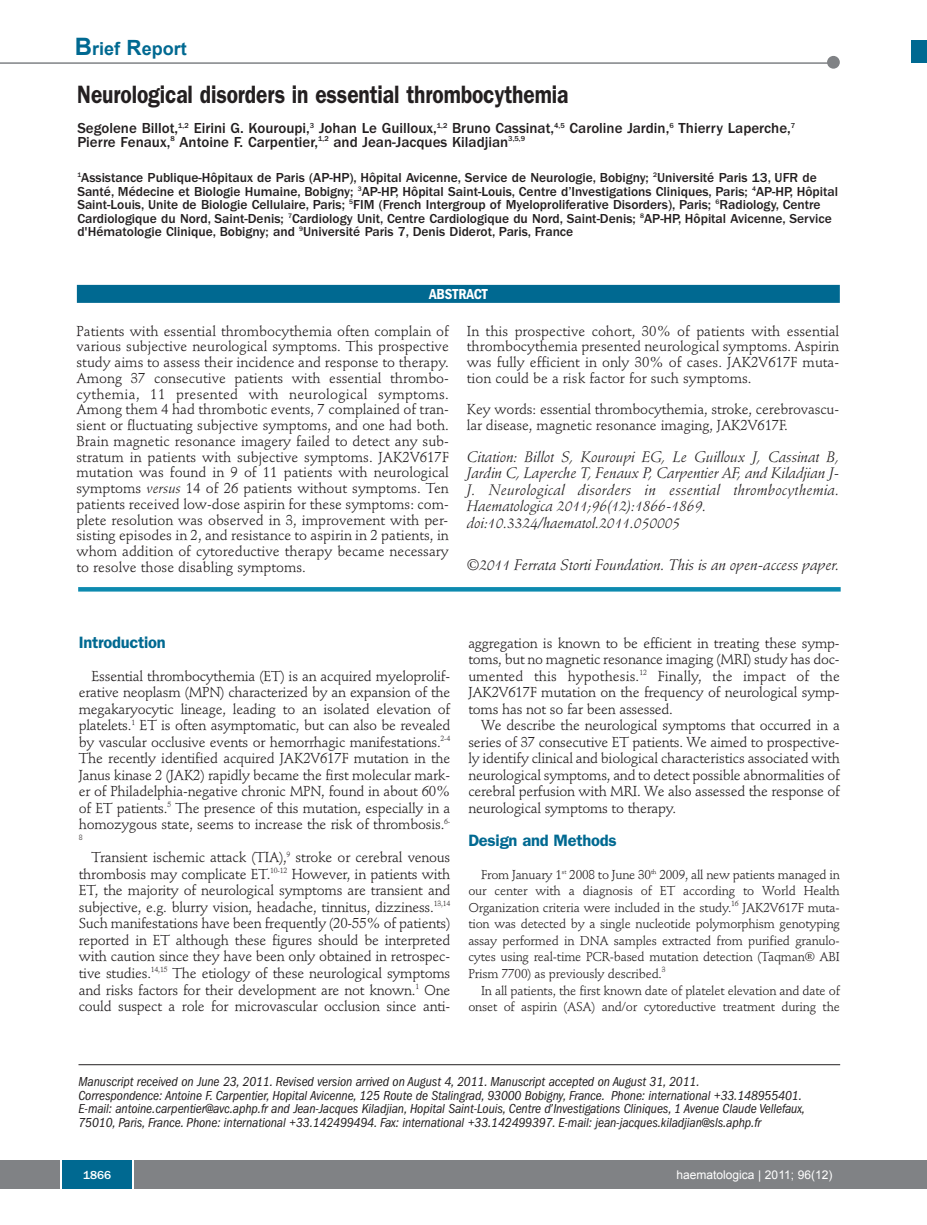
<style>
.page{position:relative;width:927px;height:1225px;background:#fff}
.page>*{position:absolute;margin:0;border:0;box-sizing:border-box;transform-origin:0 0}
.t1{font:600 25.2px "Franklin Gothic";letter-spacing:-.005em;color:#231f20;scale:.83 1}
.t2{font:700 18px "Arial";color:#006991}
.t3{font:600 16.5px "Franklin Gothic";letter-spacing:-.015em;color:#006991}
.t4{font:italic 15.15px "Stempel Schneidler";letter-spacing:-.005em;color:#231f20}
.t5{font:italic 15px/16.5px "Stempel Schneidler";letter-spacing:-.005em;color:#231f20}
.t6{font:500 15px/13.5px "Franklin Gothic";color:#231f20}
.t7{font:600 condensed 15px "Franklin Gothic";letter-spacing:-.005em;color:#fff}
.t8{font:14.25px/16.5px "Stempel Schneidler";letter-spacing:-.01em;color:#231f20;text-align:justify}
.t9{font:500 13.5px/13.5px "Franklin Gothic";color:#231f20}
.t10{font:italic condensed 13.5px/13.5px "Franklin Gothic";letter-spacing:-.005em;color:#231f20}
.t11{font:12.75px/16.5px "Stempel Schneidler";letter-spacing:-.015em;color:#231f20;text-align:justify}
.t12{font:12px "Arial";color:#fff}
.t13{font:500 12px "Franklin Gothic";color:#fff}
.t14{font:7.5px "Stempel Schneidler";color:#231f20}
.s1{font-size:24px}
.s2{font-size:21px}
.s3{font-style:italic}
</style>
<div class="page">
<div style="left:911px;top:40px;width:16px;height:22px;background:#006991"></div>
<div style="left:910px;top:1160px;width:17px;height:28px;background:#808285"></div>
<hr style="left:0;top:62px;width:833px;height:2px;background:#808285">
<div style="left:827px;top:56px;width:13px;height:13px;background:#808285;border-radius:50%"></div>
<div style="left:0;top:1160px;width:911px;height:28px;background:#808285"></div>
<div style="left:62px;top:1160px;width:71px;height:28px;background:#006991"></div>
<hr style="left:60px;top:1160px;width:2px;height:28px;background:#fff">
<svg style="left:133px;top:1160px;width:1px;height:28px"></svg>
<hr style="left:79px;top:1064px;width:761px;height:1px;background:#231f20">
<div style="left:77px;top:285px;width:763px;height:18px;background:#006991"></div>
<svg style="left:78px;top:587px;width:763px;height:4px;background:#118cb0"></svg>
<p class="t2" style="left:75px;top:38px;width:113px"><span class="s1">B</span>rief <span class="s2">R</span>eport</p>
<h1 class="t1" style="left:77px;top:85px;width:593px">Neurological disorders in essential thrombocythemia</h1>
<p class="t6" style="left:77px;top:122px;width:719px">Segolene Billot,<sup>1,2</sup> Eirini G. Kouroupi,<sup>3</sup> Johan Le Guilloux,<sup>1,2</sup> Bruno Cassinat,<sup>4,5</sup> Caroline Jardin,<sup>6</sup> Thierry Laperche,<sup>7<br></sup>Pierre Fenaux,<sup>8</sup> Antoine F. Carpentier,<sup>1,2</sup> and Jean-Jacques Kiladjian<sup>3,5,9</sup></p>
<p class="t9" style="left:77px;top:172px;width:762px"><sup>1</sup>Assistance Publique-Hôpitaux de Paris (AP-HP), Hôpital Avicenne, Service de Neurologie, Bobigny; <sup>2</sup>Université Paris 13, UFR de Santé, Médecine et Biologie Humaine, Bobigny; <sup>3</sup>AP-HP, Hôpital Saint-Louis, Centre d’Investigations Cliniques, Paris; <sup>4</sup>AP-HP, Hôpital Saint-Louis, Unite de Biologie Cellulaire, Paris; <sup>5</sup>FIM (French Intergroup of Myeloproliferative Disorders), Paris; <sup>6</sup>Radiology, Centre Cardiologique du Nord, Saint-Denis; <sup>7</sup>Cardiology Unit, Centre Cardiologique du Nord, Saint-Denis; <sup>8</sup>AP-HP, Hôpital Avicenne, Service d'Hématologie Clinique, Bobigny; and <sup>9</sup>Université Paris 7, Denis Diderot, Paris, France</p>
<p class="t7" style="left:429px;top:289px;width:60px">ABSTRACT</p>
<p class="t8" style="left:77px;top:324px;width:374px;line-height:15.8px">Patients with essential thrombocythemia often complain of various subjective neurological symptoms. This prospective study aims to assess their incidence and response to therapy.<br>Among 37 consecutive patients with essential thrombo&shy;cythemia, 11 presented with neurological symptoms.<br>Among them 4 had thrombotic events, 7 complained of tran&shy;sient or fluctuating subjective symptoms, and one had both.<br>Brain magnetic resonance imagery failed to detect any sub&shy;stratum in patients with subjective symptoms. JAK2V617F mutation was found in 9 of 11 patients with neurological symptoms <span class="s3">versus</span> 14 of 26 patients without symptoms. Ten patients received low-dose aspirin for these symptoms: com&shy;plete resolution was observed in 3, improvement with per&shy;sisting episodes in 2, and resistance to aspirin in 2 patients, in whom addition of cytoreductive therapy became necessary to resolve those disabling symptoms.</p>
<p class="t8" style="left:467px;top:324px;width:374px;line-height:15.8px">In this prospective cohort, 30% of patients with essential thrombocythemia presented neurological symptoms. Aspirin was fully efficient in only 30% of cases. JAK2V617F muta&shy;tion could be a risk factor for such symptoms.</p>
<p class="t8" style="left:467px;top:403px;width:374px;line-height:15.8px">Key words: essential thrombocythemia, stroke, cerebrovascu&shy;lar disease, magnetic resonance imaging, JAK2V617F.</p>
<p class="t5" style="left:467px;top:449px;width:374px">Citation: Billot S, Kouroupi EG, Le Guilloux J, Cassinat B, Jardin C, Laperche T, Fenaux P, Carpentier AF, and Kiladjian J-J. Neurological disorders in essential thrombocythemia.<br>Haematologica 2011;96(12):1866-1869. doi:10.3324/haematol.2011.050005</p>
<p class="t4" style="left:467px;top:558px;width:374px">©2011 Ferrata Storti Foundation. This is an open-access paper.</p>
<p class="t3" style="left:79px;top:636px;width:88px">Introduction</p>
<p class="t8" style="left:79px;top:669px;width:373px;text-indent:13px">Essential thrombocythemia (ET) is an acquired myeloprolif&shy;erative neoplasm (MPN) characterized by an expansion of the megakaryocytic lineage, leading to an isolated elevation of platelets.<sup>1</sup> ET is often asymptomatic, but can also be revealed by vascular occlusive events or hemorrhagic manifestations.<sup>2-4<br></sup>The recently identified acquired JAK2V617F mutation in the Janus kinase 2 (JAK2) rapidly became the first molecular mark&shy;er of Philadelphia-negative chronic MPN, found in about 60% of ET patients.<sup>5</sup> The presence of this mutation, especially in a homozygous state, seems to increase the risk of thrombosis.<sup>6-</sup></p>
<p class="t14" style="left:79px;top:834px;width:5px">8</p>
<p class="t8" style="left:79px;top:850px;width:373px;text-indent:13px">Transient ischemic attack (TIA),<sup>9</sup> stroke or cerebral venous thrombosis may complicate ET.<sup>10-12</sup> However, in patients with ET, the majority of neurological symptoms are transient and subjective, e.g. blurry vision, headache, tinnitus, dizziness.<sup>13,14<br></sup>Such manifestations have been frequently (20-55% of patients) reported in ET although these figures should be interpreted with caution since they have been only obtained in retrospec&shy;tive studies.<sup>14,15</sup> The etiology of these neurological symptoms and risks factors for their development are not known.<sup>1</sup> One could suspect a role for microvascular occlusion since anti-</p>
<p class="t8" style="left:468px;top:636px;width:373px">aggregation is known to be efficient in treating these symp&shy;toms, but no magnetic resonance imaging (MRI) study has doc&shy;umented this hypothesis.<sup>12</sup> Finally, the impact of the JAK2V617F mutation on the frequency of neurological symp&shy;toms has not so far been assessed.</p>
<p class="t8" style="left:468px;top:718px;width:373px;text-indent:13px">We describe the neurological symptoms that occurred in a series of 37 consecutive ET patients. We aimed to prospective&shy;ly identify clinical and biological characteristics associated with neurological symptoms, and to detect possible abnormalities of cerebral perfusion with MRI. We also assessed the response of neurological symptoms to therapy.</p>
<p class="t3" style="left:468px;top:834px;width:150px">Design and Methods</p>
<p class="t11" style="left:468px;top:867px;width:373px;text-indent:13px">From January 1<sup>st</sup> 2008 to June 30<sup>th</sup> 2009, all new patients managed in our center with a diagnosis of ET according to World Health Organization criteria were included in the study.<sup>16</sup> JAK2V617F muta&shy;tion was detected by a single nucleotide polymorphism genotyping assay performed in DNA samples extracted from purified granulo&shy;cytes using real-time PCR-based mutation detection (Taqman® ABI Prism 7700) as previously described.<sup>3</sup></p>
<p class="t11" style="left:468px;top:983px;width:373px;text-align:right">In all patients, the first known date of platelet elevation and date of onset of aspirin (ASA) and/or cytoreductive treatment during the</p>
<p class="t10" style="left:79px;top:1076px;width:728px">Manuscript received on June 23, 2011. Revised version arrived on August 4, 2011. Manuscript accepted on August 31, 2011.<br>Correspondence: Antoine F. Carpentier, Hopital Avicenne, 125 Route de Stalingrad, 93000 Bobigny, France. Phone: international +33.148955401.<br>E-mail: antoine.carpentier@avc.aphp.fr and Jean-Jacques Kiladjian, Hopital Saint-Louis, Centre d’Investigations Cliniques, 1 Avenue Claude Vellefaux, 75010, Paris, France. Phone: international +33.142499494. Fax: international +33.142499397. E-mail: jean-jacques.kiladjian@sls.aphp.fr</p>
<p class="t13" style="left:83px;top:1171px;width:30px">1866</p>
<p class="t12" style="left:676px;top:1168px;width:157px">haematologica | 2011; 96(12)</p>
</div>
